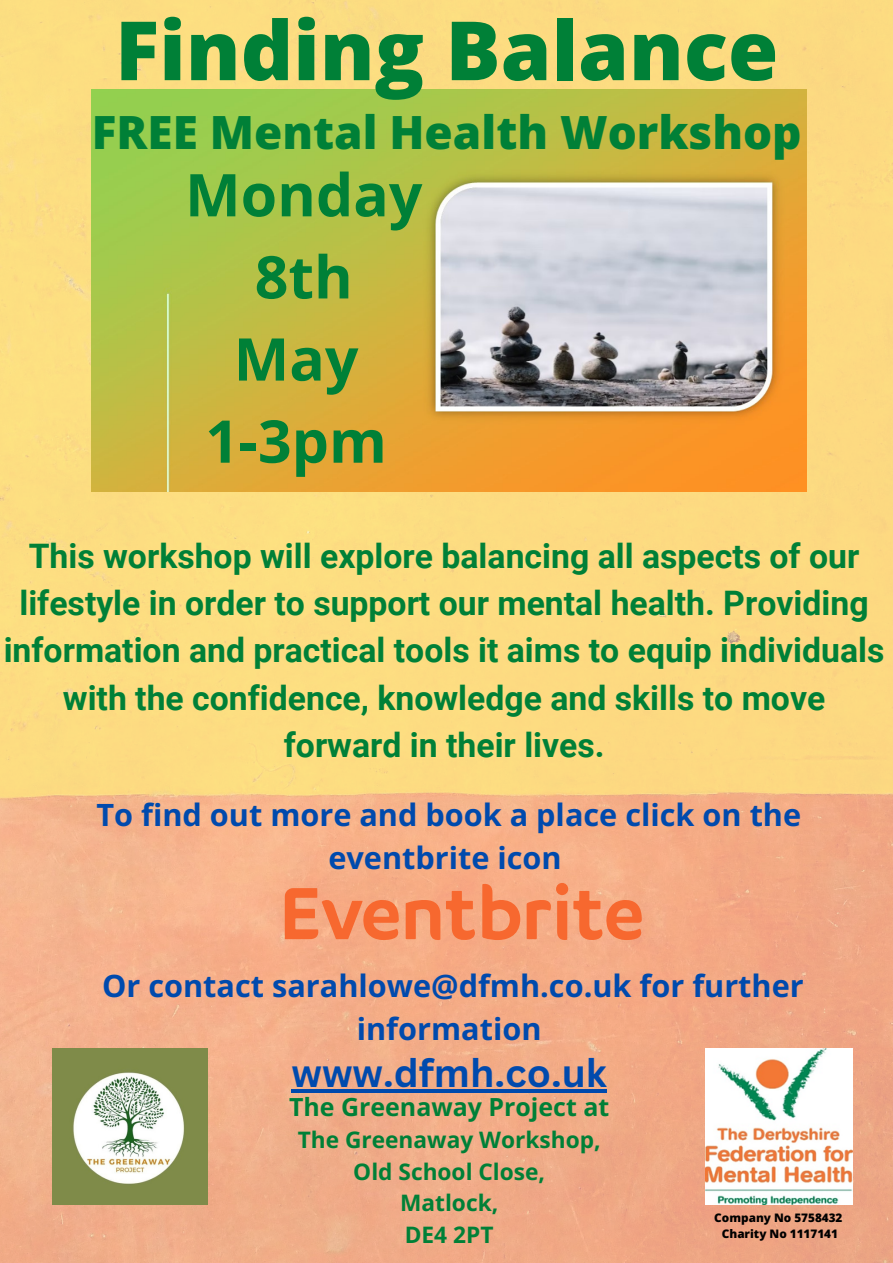
<style>
.page{position:relative;width:893px;height:1263px;background:#fff}
.page>*{position:absolute;margin:0;border:0;box-sizing:border-box;transform-origin:0 0}
.t1{font:800 81.82px "Open Sans";color:#008037}
.t2{font:700 58.95px/82.1px "Open Sans";color:#008037;text-align:center}
.t3{font:800 45.83px "Open Sans";color:#008037}
.t4{font:700 38.78px "Canva Sans";color:#004aad}
.t5{font:700 33.75px/47.2px "Roboto";color:#008037;text-align:center}
.t6{font:700 30.67px/42.8px "Open Sans";color:#004aad;text-align:center}
.t7{font:700 24.9px "Open Sans";color:#008037}
.t8{font:700 22.65px/31.5px "Open Sans";color:#008037;text-align:center}
.t9{font:800 11.77px/16.1px "Open Sans";color:#000;text-align:center}
</style>
<div class="page">
<img style="left:0;top:0;width:893px;height:1263px">
<img style="left:92px;top:89px;width:714px;height:402px">
<img style="left:53px;top:1049px;width:155px;height:155px">
<img style="left:705px;top:1049px;width:147px;height:155px">
<svg style="left:285px;top:883px;width:357px;height:57px;background:#f69163"></svg>
<hr style="left:291px;top:1089px;width:316px;height:3px;background:#004aad">
<h1 class="t1" style="left:115px;top:-7px;width:665px">Finding Balance</h1>
<h3 class="t3" style="left:92px;top:100px;width:711px">FREE Mental Health Workshop</h3>
<h2 class="t2" style="left:185px;top:152px;width:239px">Monday<br>8th<br>May<br>1-3pm</h2>
<p class="t5" style="left:4px;top:533px;width:882px">This workshop will explore balancing all aspects of our lifestyle in order to support our mental health. Providing information and practical tools it aims to equip individuals with the confidence, knowledge and skills to move forward in their lives.</p>
<p class="t6" style="left:97px;top:793px;width:706px">To find out more and book a place click on the eventbrite icon</p>
<p class="t6" style="left:102px;top:964px;width:703px">Or contact sarahlowe@dfmh.co.uk for further information</p>
<p class="t4" style="left:291px;top:1045px;width:317px">www.dfmh.co.uk</p>
<p class="t7" style="left:289px;top:1090px;width:322px">The Greenaway Project at</p>
<p class="t8" style="left:298px;top:1124px;width:304px">The Greenaway Workshop,<br>Old School Close,<br>Matlock,<br>DE4 2PT</p>
<p class="t9" style="left:714px;top:1209px;width:130px">Company No 5758432<br>Charity No 1117141</p>
</div>
